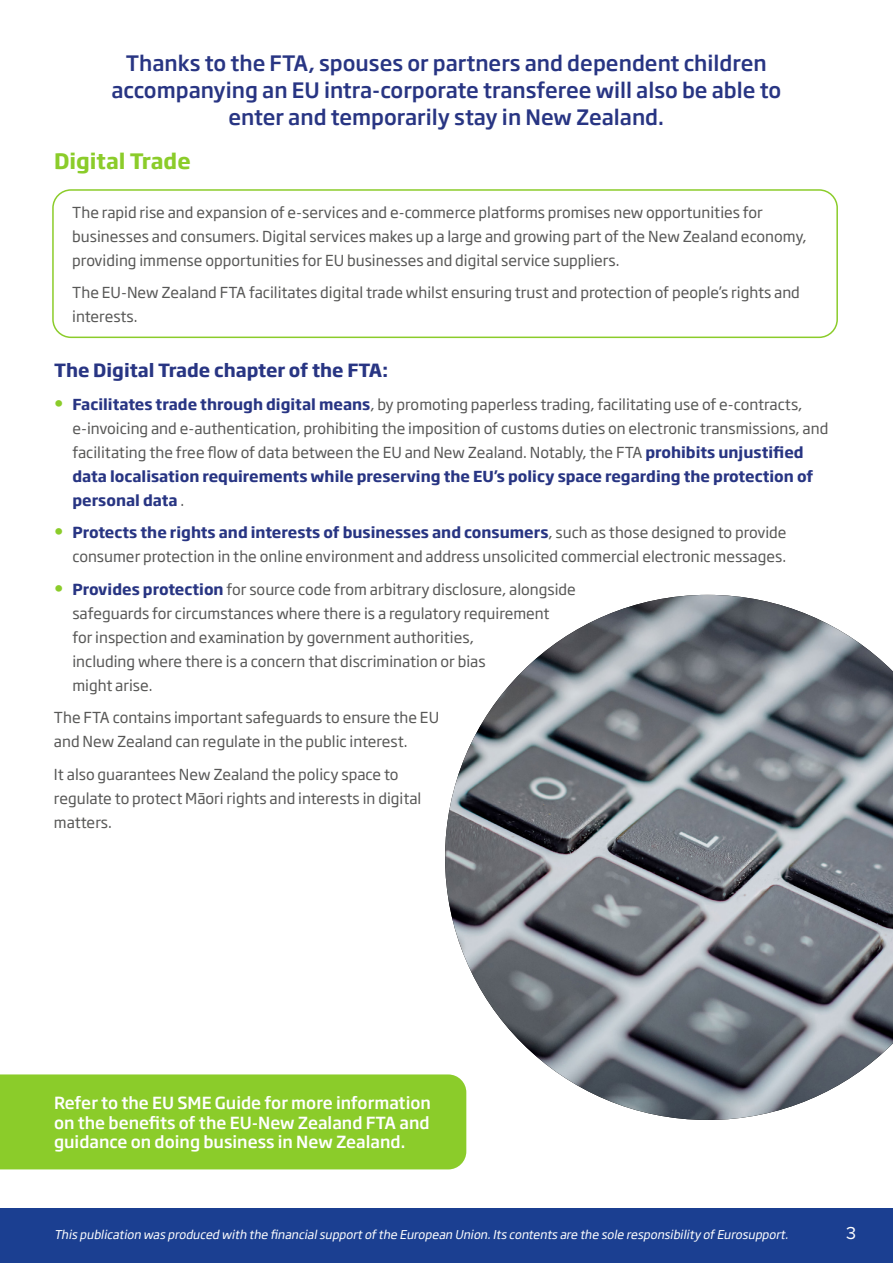
<style>
.page{position:relative;width:893px;height:1263px;background:#fff}
.page>*{position:absolute;margin:0;border:0;box-sizing:border-box;transform-origin:0 0}
.t1{font:500 21px/27px "Soho Gothic Pro";color:#283583;text-align:center}
.t2{font:700 21px "Soho Gothic Pro";color:#8bcc2a}
.t3{font:700 18px "Soho Gothic Pro";color:#283583}
.t4{font:18px "Proxima Nova";color:#fff}
.t5{font:500 16.5px/19.8px "Soho Gothic Pro";color:#fff;text-align:justify}
.t6{font:15px/24px "Soho Gothic Pro";color:#575756}
.t7{font:italic 12px "Soho Gothic Pro";color:#fff}
.s1{font-weight:500;font-size:18px;color:#8bcc2a}
.s2{font-weight:700;color:#283583}
</style>
<div class="page">
<div style="left:0;top:1209px;width:893px;height:54px;background:#1b3f91"></div>
<img style="left:445px;top:595px;width:448px;height:525px">
<div style="left:0;top:1074px;width:466px;height:95px;background:#8bcc2a"></div>
<div style="left:52px;top:189px;width:786px;height:149px;border:2px solid #8bcc2a;border-radius:18px"></div>
<h2 class="t1" style="left:111px;top:48px;width:671px">Thanks to the FTA, spouses or partners and dependent children accompanying an EU intra-corporate transferee will also be able to enter and temporarily stay in New Zealand.</h2>
<h3 class="t2" style="left:54px;top:144px;width:138px">Digital Trade</h3>
<p class="t6" style="left:72px;top:200px;width:736px">The rapid rise and expansion of e-services and e-commerce platforms promises new opportunities for businesses and consumers. Digital services makes up a large and growing part of the New Zealand economy, providing immense opportunities for EU businesses and digital service suppliers.</p>
<p class="t6" style="left:72px;top:280px;width:729px">The EU-New Zealand FTA facilitates digital trade whilst ensuring trust and protection of people’s rights and interests.</p>
<h2 class="t3" style="left:54px;top:356px;width:336px">The Digital Trade chapter of the FTA:</h2>
<p class="t6" style="left:72px;top:391px;width:757px;text-indent:-18px"><span class="s1">•</span> <span class="s2">Facilitates trade through digital means</span>, by promoting paperless trading, facilitating use of e-contracts, e-invoicing and e-authentication, prohibiting the imposition of customs duties on electronic transmissions, and facilitating the free flow of data between the EU and New Zealand. Notably, the FTA <span class="s2">prohibits unjustified data localisation requirements while preserving the EU’s policy space regarding the protection of personal data</span> .</p>
<p class="t6" style="left:54px;top:520px;width:734px;text-align:right"><span class="s1">•</span> <span class="s2">Protects the rights and interests of businesses and consumers</span>, such as those designed to provide consumer protection in the online environment and address unsolicited commercial electronic messages.</p>
<p class="t6" style="left:72px;top:576px;width:505px;text-indent:-18px"><span class="s1">•</span> <span class="s2">Provides protection</span> for source code from arbitrary disclosure, alongside safeguards for circumstances where there is a regulatory requirement<br>for inspection and examination by government authorities,<br>including where there is a concern that discrimination or bias<br>might arise.</p>
<p class="t6" style="left:54px;top:705px;width:387px">The FTA contains important safeguards to ensure the EU and New Zealand can regulate in the public interest.</p>
<p class="t6" style="left:54px;top:761px;width:369px">It also guarantees New Zealand the policy space to regulate to protect Māori rights and interests in digital matters.</p>
<p class="t5" style="left:54px;top:1092px;width:378px">Refer to the EU SME Guide for more information on the benefits of the EU-New Zealand FTA and guidance on doing business in New Zealand.</p>
<p class="t7" style="left:54px;top:1225px;width:739px">This publication was produced with the financialsupportofthe European Union.Its contents are the sole responsibility ofEurosupport.</p>
<p class="t4" style="left:846px;top:1219px;width:12px">3</p>
</div>
